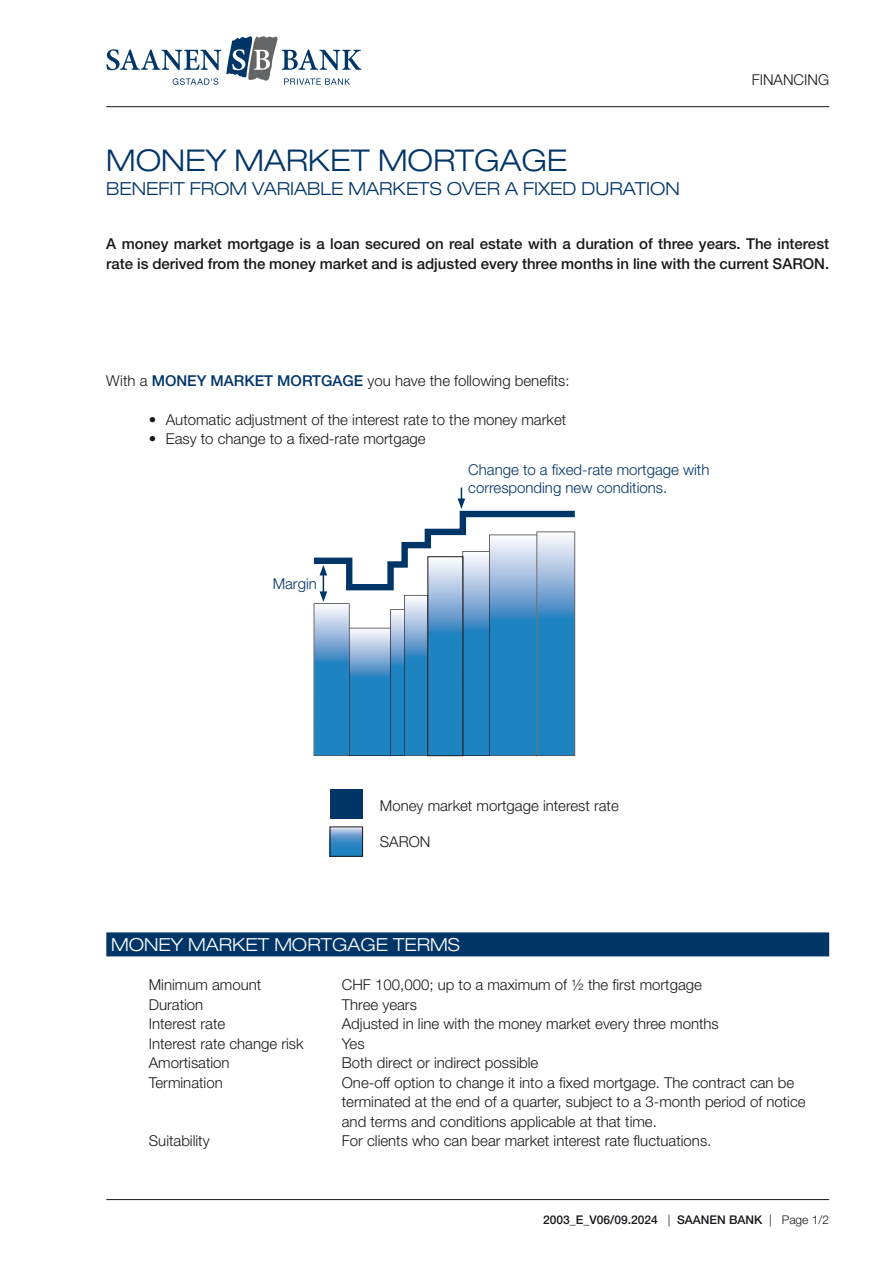
<style>
.page{position:relative;width:893px;height:1263px;background:#fff}
.page>*{position:absolute;margin:0;border:0;box-sizing:border-box;transform-origin:0 0}
.t1{font:300 expanded 30px "Helvetica Neue LT Std";color:#003568}
.t2{font:300 expanded 18px "Helvetica Neue LT Std";color:#003568}
.t3{font:300 expanded 18px "Helvetica Neue LT Std";color:#fff}
.t4{font:300 15px/19.5px "Helvetica Neue LT Std";color:#1a171c}
.t5{font:500 15px/19.5px "Helvetica Neue LT Std";color:#1a171c}
.t6{font:300 15px/18px "Helvetica Neue LT Std";color:#003568}
.t7{font:500 12px "Helvetica Neue LT Std";color:#1a171c}
.s1{font-weight:500;color:#003568}
.s2{font-weight:300}
</style>
<div class="page">
<hr style="left:106px;top:106px;width:723px;height:1px;background:#1a171c">
<hr style="left:106px;top:1199px;width:723px;height:1px;background:#1a171c">
<svg style="left:106px;top:36px;width:255px;height:49px"></svg>
<div style="left:106px;top:932px;width:723px;height:24px;background:#003568"></div>
<img style="left:332px;top:829px;width:29px;height:25px">
<div style="left:330px;top:789px;width:32px;height:30px;background:#003568"></div>
<svg style="left:313px;top:487px;width:263px;height:269px"></svg>
<h1 class="t1" style="left:106px;top:142px;width:463px">MONEY MARKET MORTGAGE</h1>
<p class="t2" style="left:106px;top:178px;width:575px">BENEFIT FROM VARIABLE MARKETS OVER A FIXED DURATION</p>
<p class="t4" style="left:752px;top:70px;width:79px">FINANCING</p>
<p class="t5" style="left:106px;top:234px;width:724px">A money market mortgage is a loan secured on real estate with a duration of three years. The interest rate is derived from the money market and is adjusted every three months in line with the current SARON.</p>
<p class="t4" style="left:106px;top:370px;width:465px">With a <span class="s1">MONEY MARKET MORTGAGE</span> you have the following benefits:</p>
<p class="t4" style="left:149px;top:409px;width:419px">• Automatic adjustment of the interest rate to the money market</p>
<p class="t4" style="left:149px;top:429px;width:278px">• Easy to change to a fixed-rate mortgage</p>
<p class="t6" style="left:273px;top:574px;width:46px">Margin</p>
<p class="t6" style="left:468px;top:460px;width:243px">Change to a fixed-rate mortgage with corresponding new conditions.</p>
<p class="t4" style="left:380px;top:796px;width:240px">Money market mortgage interest rate</p>
<p class="t4" style="left:380px;top:832px;width:52px">SARON</p>
<p class="t3" style="left:111px;top:934px;width:350px">MONEY MARKET MORTGAGE TERMS</p>
<p class="t4" style="left:149px;top:975px;width:114px">Minimum amount</p>
<p class="t4" style="left:342px;top:975px;width:362px">CHF 100,000; up to a maximum of ½ the first mortgage</p>
<p class="t4" style="left:149px;top:994px;width:56px">Duration</p>
<p class="t4" style="left:342px;top:994px;width:77px">Three years</p>
<p class="t4" style="left:149px;top:1014px;width:78px">Interest rate</p>
<p class="t4" style="left:342px;top:1014px;width:379px">Adjusted in line with the money market every three months</p>
<p class="t4" style="left:149px;top:1033px;width:156px">Interest rate change risk</p>
<p class="t4" style="left:342px;top:1033px;width:24px">Yes</p>
<p class="t4" style="left:149px;top:1053px;width:82px">Amortisation</p>
<p class="t4" style="left:342px;top:1053px;width:198px">Both direct or indirect possible</p>
<p class="t4" style="left:149px;top:1072px;width:75px">Termination</p>
<p class="t4" style="left:342px;top:1072px;width:465px">One-off option to change it into a fixed mortgage. The contract can be terminated at the end of a quarter, subject to a 3-month period of notice and terms and conditions applicable at that time.</p>
<p class="t4" style="left:149px;top:1131px;width:62px">Suitability</p>
<p class="t4" style="left:342px;top:1131px;width:371px">For clients who can bear market interest rate fluctuations.</p>
<p class="t7" style="left:543px;top:1213px;width:287px">2003_E_V06/09.2024 <span class="s2">|</span> SAANEN BANK <span class="s2">| Page 1/2</span></p>
</div>
